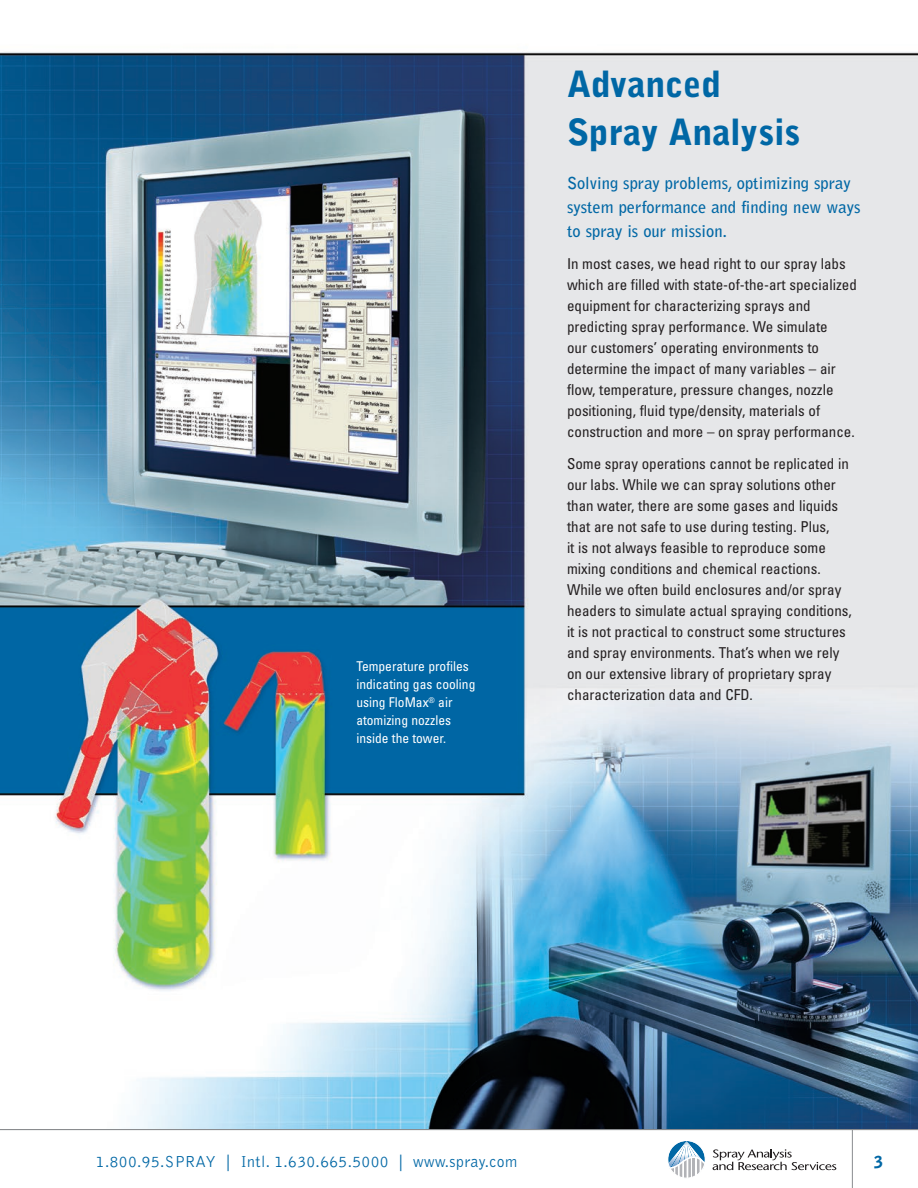
<style>
.page{position:relative;width:918px;height:1188px;background:#fff}
.page>*{position:absolute;margin:0;border:0;box-sizing:border-box;transform-origin:0 0}
.t1{font:900 36px/48px "Bell Gothic Std";color:#0067a5}
._11_black{font:700 16.5px/24px "Bell Gothic Std";color:#0067a5}
.t2{font:300 16.5px "Bell Gothic Std";letter-spacing:.025em;color:#0067a5;scale:.95 1}
.t3{font:900 16.5px "Bell Gothic Std";color:#0067a5}
.body{font:condensed 15px/21px "Univers";color:#231f20}
.body-2{font:condensed 13.5px/18px "Univers";color:#fff}
</style>
<div class="page">
<hr style="left:852px;top:1130px;width:1px;height:58px;background:#8a8c8f">
<svg style="left:713px;top:1149px;width:123px;height:21px"></svg>
<svg style="left:669px;top:1142px;width:35px;height:35px"></svg>
<div style="left:667px;top:1140px;width:39px;height:39px;border:1px solid #fff;border-radius:50%"></div>
<img style="left:0;top:52px;width:918px;height:1077px">
<hr style="left:0;top:1129px;width:918px;height:1px;background:#8a8c8f">
<p class="body-2" style="left:356px;top:657px;width:121px">Temperature profiles indicating gas cooling using FloMax<sup>®</sup> air atomizing nozzles inside the tower.</p>
<p class="t1" style="left:567px;top:61px;width:235px">Advanced<br>Spray Analysis</p>
<p class="_11_black" style="left:567px;top:171px;width:295px">Solving spray problems, optimizing spray system performance and finding new ways to spray is our mission.</p>
<p class="body" style="left:567px;top:253px;width:291px">In most cases, we head right to our spray labs which are filled with state-of-the-art specialized equipment for characterizing sprays and predicting spray performance. We simulate<br>our customers’ operating environments to determine the impact of many variables – air flow, temperature, pressure changes, nozzle positioning, fluid type/density, materials of construction and more – on spray performance.</p>
<p class="body" style="left:567px;top:453px;width:286px">Some spray operations cannot be replicated in our labs. While we can spray solutions other than water, there are some gases and liquids that are not safe to use during testing. Plus,<br>it is not always feasible to reproduce some mixing conditions and chemical reactions.<br>While we often build enclosures and/or spray headers to simulate actual spraying conditions, it is not practical to construct some structures and spray environments. That’s when we rely on our extensive library of proprietary spray characterization data and CFD.</p>
<p class="t2" style="left:96px;top:1152px;width:445px">1.800.95.SPRAY | Intl. 1.630.665.5000 | www.spray.com</p>
<p class="t3" style="left:874px;top:1152px;width:10px">3</p>
</div>
